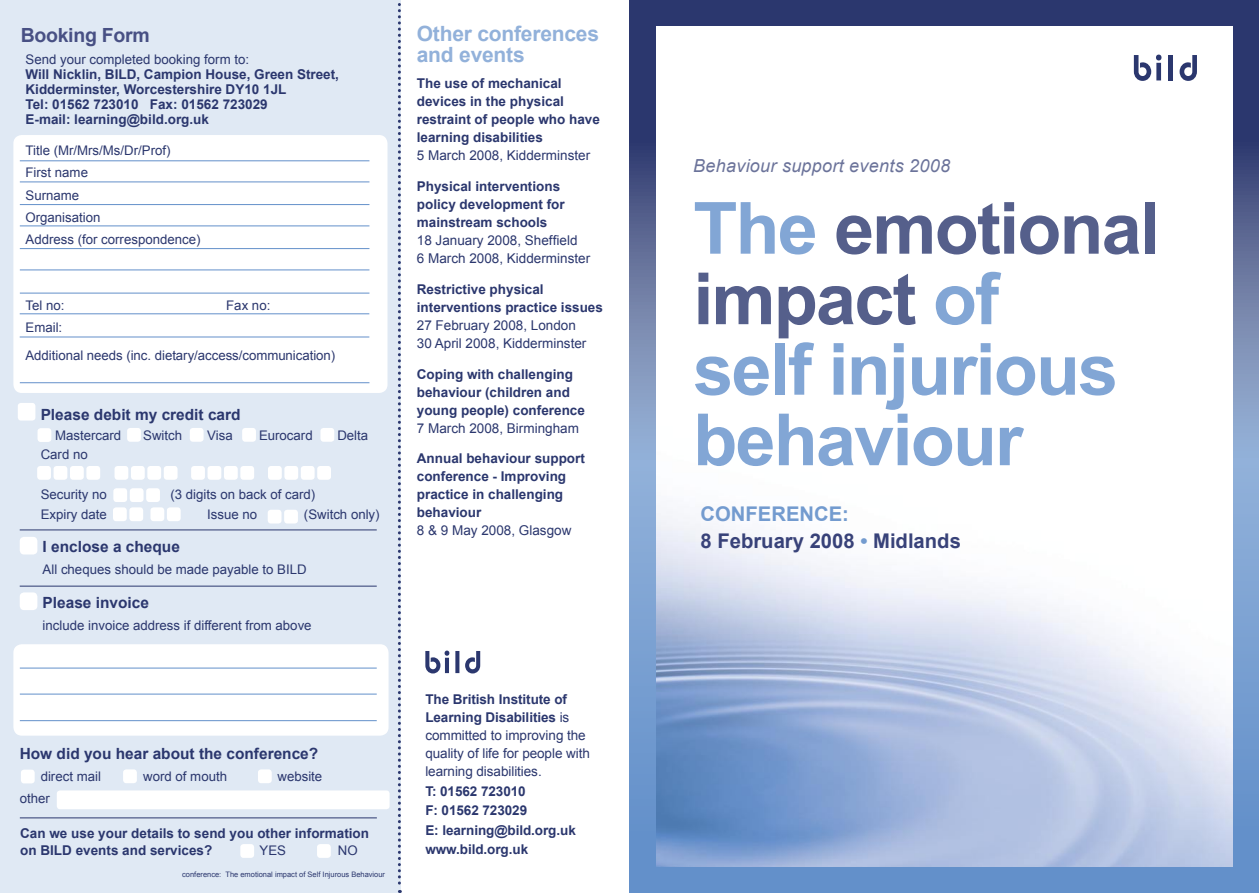
<style>
.page{position:relative;width:1259px;height:893px;background:#fff}
.page>*{position:absolute;margin:0;border:0;box-sizing:border-box;transform-origin:0 0}
.t1{font:700 72px/70.5px "Arial";letter-spacing:-.025em;color:#82a6d5}
.t2{font:700 21px/21px "Arial";letter-spacing:-.01em;color:#92b1da}
.t3{font:700 20.25px/27px "Arial";color:#384279}
.t4{font:700 19.5px "Arial";letter-spacing:-.015em;color:#485084}
.t5{font:italic 18px "Arial";letter-spacing:.015em;color:#6b739a}
.t6{font:700 15.45px "Arial";color:#2b376e}
.t7{font:700 13.5px/18px "Arial";color:#2b376e}
.t8{font:13.5px/18px "Arial";letter-spacing:-.005em;color:#2b376e}
.t9{font:13.2px "Arial";color:#2b376e}
.t10{font:7.5px "Arial";color:#2b376e}
.s1{font-weight:400}
.s2{font-weight:700}
.s3{color:#555f8b}
.s4{color:#739bcf}
</style>
<div class="page">
<div style="left:0;top:0;width:400px;height:893px;background:#e0e9f4"></div>
<div style="left:13px;top:644px;width:375px;height:92px;background:#fff"></div>
<div style="left:13px;top:135px;width:374px;height:258px;background:#fff"></div>
<svg style="left:18px;top:403px;width:17px;height:18px"></svg>
<svg style="left:38px;top:428px;width:13px;height:14px"></svg>
<svg style="left:127px;top:428px;width:14px;height:14px"></svg>
<svg style="left:190px;top:428px;width:14px;height:14px"></svg>
<svg style="left:242px;top:428px;width:14px;height:14px"></svg>
<svg style="left:320px;top:428px;width:14px;height:14px"></svg>
<svg style="left:37px;top:466px;width:63px;height:14px"></svg>
<svg style="left:114px;top:466px;width:64px;height:14px"></svg>
<svg style="left:191px;top:466px;width:63px;height:14px"></svg>
<svg style="left:268px;top:466px;width:63px;height:14px"></svg>
<svg style="left:113px;top:488px;width:68px;height:33px"></svg>
<svg style="left:268px;top:510px;width:30px;height:13px"></svg>
<hr style="left:20px;top:530px;width:357px;height:1px;background:#2b376e">
<svg style="left:20px;top:537px;width:17px;height:17px"></svg>
<hr style="left:20px;top:586px;width:357px;height:1px;background:#2b376e">
<svg style="left:21px;top:770px;width:14px;height:13px"></svg>
<svg style="left:123px;top:769px;width:14px;height:14px"></svg>
<svg style="left:258px;top:769px;width:14px;height:14px"></svg>
<div style="left:57px;top:790px;width:332px;height:19px;background:#fff"></div>
<svg style="left:20px;top:592px;width:17px;height:18px"></svg>
<hr style="left:20px;top:668px;width:357px;height:1px;background:#6390ca">
<hr style="left:20px;top:694px;width:357px;height:1px;background:#6390ca">
<hr style="left:20px;top:720px;width:357px;height:1px;background:#6390ca">
<hr style="left:20px;top:160px;width:349px;height:1px;background:#6390ca">
<hr style="left:20px;top:182px;width:349px;height:1px;background:#6390ca">
<hr style="left:20px;top:204px;width:349px;height:1px;background:#6390ca">
<hr style="left:20px;top:226px;width:349px;height:1px;background:#6390ca">
<hr style="left:20px;top:248px;width:349px;height:1px;background:#6390ca">
<hr style="left:20px;top:293px;width:349px;height:1px;background:#6390ca">
<hr style="left:20px;top:270px;width:349px;height:1px;background:#6390ca">
<hr style="left:20px;top:337px;width:349px;height:1px;background:#6390ca">
<hr style="left:20px;top:313px;width:349px;height:1px;background:#6390ca">
<hr style="left:20px;top:382px;width:349px;height:1px;background:#6390ca">
<svg style="left:240px;top:844px;width:14px;height:14px"></svg>
<svg style="left:317px;top:844px;width:14px;height:14px"></svg>
<hr style="left:20px;top:817px;width:357px;height:1px;background:#2b376e">
<img style="left:655px;top:323px;width:578px;height:544px">
<svg style="left:1134px;top:55px;width:27px;height:26px"></svg>
<div style="left:1168px;top:55px;width:5px;height:25px;background:#2b376e"></div>
<svg style="left:1179px;top:55px;width:18px;height:26px"></svg>
<div style="left:629px;top:867px;width:630px;height:26px;background:#6390ca"></div>
<div style="left:630px;top:0;width:629px;height:25px;background:#2b376e"></div>
<svg style="left:1233px;top:25px;width:26px;height:842px;background:#6984b3"></svg>
<svg style="left:629px;top:0;width:26px;height:867px;background:#6782b1"></svg>
<svg style="left:398px;top:0;width:3px;height:893px"></svg>
<svg style="left:425px;top:651px;width:24px;height:22px"></svg>
<svg style="left:455px;top:651px;width:4px;height:22px"></svg>
<svg style="left:465px;top:651px;width:15px;height:22px"></svg>
<p class="t4" style="left:21px;top:24px;width:130px">Booking Form</p>
<p class="t9" style="left:26px;top:52px;width:225px">Send your completed booking form to:</p>
<p class="t7" style="left:26px;top:67px;width:315px;line-height:15px">Will Nicklin, BILD, Campion House, Green Street,<br>Kidderminster, Worcestershire DY10 1JL</p>
<p class="t7" style="left:26px;top:97px;width:244px;line-height:15px">Tel: 01562 723010 Fax: 01562 723029<br>E-mail: learning@bild.org.uk</p>
<p class="t9" style="left:26px;top:143px;width:147px">Title (Mr/Mrs/Ms/Dr/Prof)</p>
<p class="t9" style="left:26px;top:165px;width:64px">First name</p>
<p class="t9" style="left:26px;top:187px;width:55px">Surname</p>
<p class="t9" style="left:26px;top:210px;width:77px">Organisation</p>
<p class="t9" style="left:26px;top:232px;width:176px">Address (for correspondence)</p>
<p class="t9" style="left:26px;top:298px;width:40px">Tel no:</p>
<p class="t9" style="left:226px;top:298px;width:46px">Fax no:</p>
<p class="t9" style="left:26px;top:320px;width:38px">Email:</p>
<p class="t9" style="left:26px;top:348px;width:311px">Additional needs (inc. dietary/access/communication)</p>
<p class="t6" style="left:41px;top:406px;width:201px">Please debit my credit card</p>
<p class="t9" style="left:55px;top:428px;width:68px">Mastercard</p>
<p class="t9" style="left:143px;top:428px;width:40px">Switch</p>
<p class="t9" style="left:207px;top:428px;width:27px">Visa</p>
<p class="t9" style="left:259px;top:428px;width:55px">Eurocard</p>
<p class="t9" style="left:337px;top:428px;width:32px">Delta</p>
<p class="t9" style="left:41px;top:447px;width:49px">Card no</p>
<p class="t9" style="left:41px;top:487px;width:68px">Security no</p>
<p class="t9" style="left:170px;top:487px;width:146px">(3 digits on back of card)</p>
<p class="t9" style="left:41px;top:507px;width:68px">Expiry date</p>
<p class="t9" style="left:207px;top:507px;width:52px">Issue no</p>
<p class="t9" style="left:304px;top:507px;width:77px">(Switch only)</p>
<p class="t6" style="left:43px;top:538px;width:139px">I enclose a cheque</p>
<p class="t9" style="left:43px;top:562px;width:266px">All cheques should be made payable to BILD</p>
<p class="t6" style="left:43px;top:594px;width:108px">Please invoice</p>
<p class="t9" style="left:43px;top:618px;width:270px">include invoice address if different from above</p>
<p class="t6" style="left:20px;top:744px;width:300px">How did you hear about the conference?</p>
<p class="t9" style="left:41px;top:769px;width:62px">direct mail</p>
<p class="t9" style="left:143px;top:769px;width:85px">word of mouth</p>
<p class="t9" style="left:277px;top:769px;width:46px">website</p>
<p class="t9" style="left:20px;top:791px;width:32px">other</p>
<p class="t7" style="left:20px;top:825px;width:350px;line-height:17px">Can we use your details to send you other information on BILD events and services?</p>
<p class="t9" style="left:259px;top:843px;width:28px">YES</p>
<p class="t9" style="left:338px;top:843px;width:21px">NO</p>
<p class="t10" style="left:182px;top:870px;width:204px">conference: The emotional impact of Self Injurous Behaviour</p>
<p class="t2" style="left:417px;top:23px;width:184px">Other conferences and events</p>
<p class="t7" style="left:417px;top:75px;width:185px">The use of mechanical devices in the physical restraint of people who have learning disabilities<br><span class="s1">5 March 2008, Kidderminster</span></p>
<p class="t7" style="left:417px;top:177px;width:175px">Physical interventions policy development for mainstream schools<br><span class="s1">18 January 2008, Sheffield<br>6 March 2008, Kidderminster</span></p>
<p class="t7" style="left:417px;top:280px;width:188px">Restrictive physical interventions practice issues<br><span class="s1">27 February 2008, London<br>30 April 2008, Kidderminster</span></p>
<p class="t7" style="left:417px;top:365px;width:170px">Coping with challenging behaviour (children and young people) conference<br><span class="s1">7 March 2008, Birmingham</span></p>
<p class="t7" style="left:417px;top:450px;width:170px">Annual behaviour support conference - Improving practice in challenging behaviour<br><span class="s1">8 &amp; 9 May 2008, Glasgow</span></p>
<p class="t8" style="left:425px;top:690px;width:166px"><span class="s2">The British Institute of<br>Learning Disabilities</span> is committed to improving the quality of life for people with learning disabilities.</p>
<p class="t7" style="left:425px;top:782px;width:102px">T: 01562 723010</p>
<p class="t7" style="left:425px;top:801px;width:103px">F: 01562 723029</p>
<p class="t7" style="left:425px;top:821px;width:152px">E: learning@bild.org.uk</p>
<p class="t7" style="left:425px;top:841px;width:104px">www.bild.org.uk</p>
<p class="t5" style="left:693px;top:155px;width:258px">Behaviour support events 2008</p>
<p class="t1" style="left:693px;top:193px;width:468px">The <span class="s3">emotional impact</span> of<br>self injurious</p>
<p class="t1" style="left:693px;top:405px;width:331px">behaviour</p>
<p class="t3" style="left:700px;top:500px;width:262px"><span class="s4">CONFERENCE:<br></span>8 February 2008 <span class="s4">•</span> Midlands</p>
</div>
